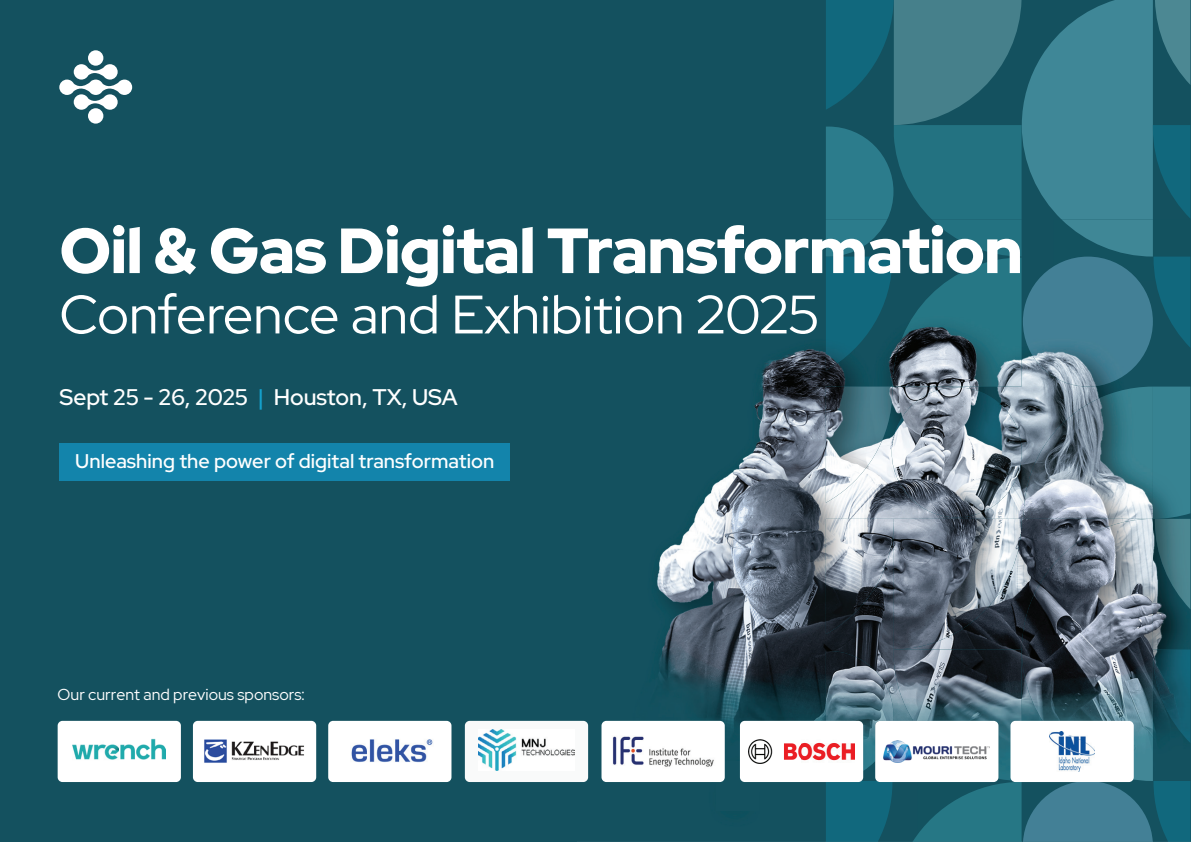
<style>
.page{position:relative;width:1191px;height:842px;background:#fff}
.page>*{position:absolute;margin:0;border:0;box-sizing:border-box;transform-origin:0 0}
.t1{font:900 63.6px "Red Hat Display";letter-spacing:-.015em;color:#fff}
.t2{font:54px "Red Hat Display";letter-spacing:-.005em;color:#fff}
.t3{font:600 22.6px "Red Hat Display";color:#fff}
.t4{font:600 19.8px "Red Hat Display";letter-spacing:.005em;color:#fff}
.t5{font:16px "Red Hat Display";color:#fff}
.s1{color:#15a1cd}
</style>
<div class="page">
<div style="left:0;top:0;width:1190px;height:842px;background:#14515f"></div>
<svg style="left:826px;top:0;width:364px;height:220px"></svg>
<div style="left:88px;top:108px;width:15px;height:16px;background:#fff;border-radius:50%"></div>
<div style="left:88px;top:50px;width:15px;height:16px;background:#fff;border-radius:50%"></div>
<svg style="left:59px;top:64px;width:73px;height:46px"></svg>
<img style="left:577px;top:256px;width:341px;height:586px">
<img style="left:918px;top:220px;width:136px;height:186px">
<img style="left:1054px;top:220px;width:136px;height:61px">
<img style="left:1124px;top:281px;width:60px;height:500px">
<img style="left:986px;top:406px;width:37px;height:436px">
<img style="left:918px;top:505px;width:68px;height:14px">
<img style="left:912px;top:782px;width:109px;height:60px">
<img style="left:826px;top:781px;width:66px;height:61px">
<img style="left:1023px;top:781px;width:167px;height:61px">
<img style="left:826px;top:651px;width:67px;height:120px">
<img style="left:891px;top:387px;width:130px;height:130px;border-radius:65px">
<img style="left:892px;top:257px;width:129px;height:129px">
<img style="left:826px;top:257px;width:66px;height:113px">
<img style="left:826px;top:386px;width:66px;height:117px">
<img style="left:893px;top:519px;width:259px;height:262px">
<img style="left:826px;top:519px;width:67px;height:115px">
<img style="left:1022px;top:257px;width:130px;height:130px;border-radius:65px">
<img style="left:1023px;top:386px;width:167px;height:133px">
<img style="left:1153px;top:257px;width:37px;height:91px">
<img style="left:1152px;top:649px;width:38px;height:94px">
<img style="left:1154px;top:519px;width:36px;height:90px">
<img style="left:826px;top:220px;width:61px;height:37px">
<img style="left:932px;top:220px;width:89px;height:37px">
<img style="left:1061px;top:220px;width:91px;height:37px">
<div style="left:716px;top:761px;width:42px;height:49px;background:#14515f"></div>
<div style="left:58px;top:721px;width:123px;height:61px;background:#fff;border-radius:5px"></div>
<div style="left:193px;top:721px;width:123px;height:61px;background:#fff;border-radius:5px"></div>
<div style="left:328px;top:721px;width:123px;height:61px;background:#fff;border-radius:5px"></div>
<div style="left:465px;top:721px;width:123px;height:61px;background:#f9fafa;border-radius:5px"></div>
<div style="left:601px;top:721px;width:124px;height:61px;background:#fff;border-radius:5px"></div>
<div style="left:740px;top:721px;width:123px;height:61px;background:#fff;border-radius:5px"></div>
<div style="left:875px;top:721px;width:123px;height:61px;background:#fff;border-radius:5px"></div>
<div style="left:1010px;top:721px;width:123px;height:61px;background:#fff;border-radius:5px"></div>
<img style="left:1049px;top:731px;width:45px;height:41px">
<img style="left:73px;top:738px;width:93px;height:22px">
<img style="left:204px;top:739px;width:100px;height:24px">
<img style="left:351px;top:739px;width:82px;height:24px">
<img style="left:478px;top:730px;width:96px;height:41px">
<img style="left:612px;top:736px;width:102px;height:31px">
<img style="left:749px;top:739px;width:105px;height:24px">
<img style="left:883px;top:741px;width:107px;height:21px">
<div style="left:59px;top:443px;width:451px;height:38px;background:#1384ab"></div>
<h1 class="t1" style="left:59px;top:209px;width:965px">Oil &amp; Gas Digital Transformation</h1>
<h2 class="t2" style="left:59px;top:279px;width:761px">Conference and Exhibition 2025</h2>
<p class="t3" style="left:59px;top:382px;width:400px">Sept 25 - 26, 2025 <span class="s1">|</span> Houston, TX, USA</p>
<p class="t4" style="left:75px;top:448px;width:420px">Unleashing the power of digital transformation</p>
<p class="t5" style="left:58px;top:684px;width:248px">Our current and previous sponsors:</p>
</div>
